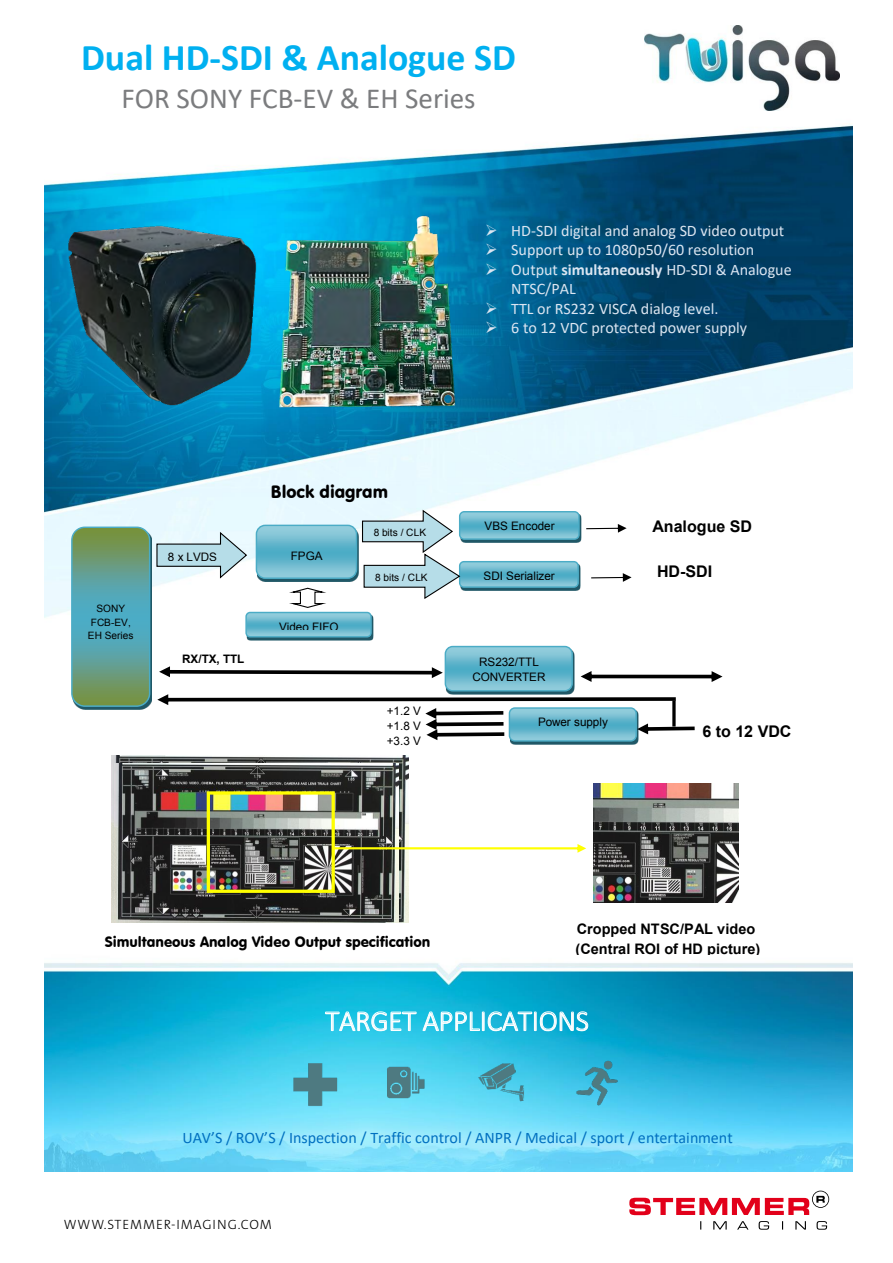
<style>
.page{position:relative;width:893px;height:1263px;background:#fff}
.page>*{position:absolute;margin:0;border:0;box-sizing:border-box;transform-origin:0 0}
.t1{font:700 37.95px "Calibri";color:#00b0f0}
.t2{font:29.1px "Calibri";color:#7b7c7e}
.t3{font:300 29.1px "Calibri";letter-spacing:-.01em;color:#fff}
.t4{font:17.4px "VAG Rounded BT";color:#000}
.t5{font:16.05px/19.5px "Calibri";color:#dbe5f1}
.t6{font:16.05px "Calibri";color:#0070c0}
.t7{font:700 16.05px "Arial";color:#000}
.t8{font:700 14.55px/19.2px "Arial";color:#000}
.t9{font:14.55px "VAG Rounded BT";color:#000}
.t10{font:13.5px "The Sans LP3 Lig";letter-spacing:.065em;color:#000}
.t11{font:11.7px/15.3px "Arial";color:#000;text-align:justify}
.t12{font:700 11.7px "Arial";letter-spacing:-.015em;color:#000}
.t13{font:10.2px/13.5px "Arial";color:#000;text-align:center}
.s1{font-weight:700}
</style>
<div class="page">
<img style="left:44px;top:35px;width:808px;height:1137px">
<img style="left:282px;top:1052px;width:66px;height:66px">
<img style="left:364px;top:1041px;width:83px;height:83px">
<img style="left:463px;top:1041px;width:83px;height:83px">
<img style="left:562px;top:1048px;width:70px;height:69px">
<img style="left:247px;top:637px;width:126px;height:4px">
<svg style="left:156px;top:509px;width:423px;height:128px"></svg>
<div style="left:459px;top:511px;width:121px;height:29px;border:1px solid #4bacc6;border-radius:5px"></div>
<img style="left:462px;top:519px;width:115px;height:13px">
<img style="left:111px;top:756px;width:298px;height:167px">
<svg style="left:586px;top:524px;width:41px;height:9px"></svg>
<img style="left:72px;top:529px;width:80px;height:181px">
<svg style="left:72px;top:527px;width:78px;height:179px;background:#6c9b6f"></svg>
<div style="left:71px;top:526px;width:79px;height:181px;border:1px solid #4bacc6;border-radius:13px"></div>
<img style="left:77px;top:537px;width:68px;height:159px">
<img style="left:114px;top:763px;width:284px;height:160px">
<img style="left:510px;top:741px;width:128px;height:4px">
<div style="left:509px;top:707px;width:128px;height:35px;border:1px solid #4bacc6;border-radius:5px"></div>
<div style="left:692px;top:717px;width:120px;height:39px;background:#fff"></div>
<img style="left:395px;top:213px;width:92px;height:198px">
<div style="left:642px;top:512px;width:126px;height:33px;background:#fff"></div>
<div style="left:647px;top:557px;width:81px;height:31px;background:#fff"></div>
<img style="left:593px;top:784px;width:146px;height:119px">
<img style="left:645px;top:25px;width:194px;height:85px">
<svg style="left:157px;top:646px;width:565px;height:95px"></svg>
<div style="left:207px;top:791px;width:128px;height:102px;border:3px solid #ff0"></div>
<svg style="left:333px;top:844px;width:253px;height:9px"></svg>
<svg style="left:325px;top:1008px;width:264px;height:27px;background:#44c7e3"></svg>
<img style="left:44px;top:200px;width:351px;height:225px">
<svg style="left:591px;top:573px;width:41px;height:9px"></svg>
<svg style="left:629px;top:1190px;width:200px;height:40px"></svg>
<h1 class="t1" style="left:81px;top:31px;width:436px">Dual HD-SDI &amp; Analogue SD</h1>
<h2 class="t2" style="left:121px;top:78px;width:356px">FOR SONY FCB-EV &amp; EH Series</h2>
<p class="t5" style="left:485px;top:220px;width:301px">➢ HD-SDI digital and analog SD video output</p>
<p class="t5" style="left:485px;top:240px;width:271px">➢ Support up to 1080p50/60 resolution</p>
<p class="t5" style="left:511px;top:259px;width:282px;text-indent:-26px">➢ Output <span class="s1">simultaneously</span> HD-SDI &amp; Analogue<br>NTSC/PAL</p>
<p class="t5" style="left:485px;top:298px;width:235px">➢ TTL or RS232 VISCA dialog level.</p>
<p class="t5" style="left:485px;top:318px;width:264px">➢ 6 to 12 VDC protected power supply</p>
<p class="t13" style="left:88px;top:602px;width:47px">SONY<br>FCB-EV,<br>EH Series</p>
<p class="t11" style="left:168px;top:549px;width:51px">8 x LVDS</p>
<p class="t12" style="left:182px;top:651px;width:63px">RX/TX, TTL</p>
<p class="t4" style="left:271px;top:480px;width:119px">Block diagram</p>
<p class="t11" style="left:291px;top:548px;width:33px">FPGA</p>
<p class="t11" style="left:279px;top:619px;width:61px">Video FIFO</p>
<p class="t13" style="left:374px;top:526px;width:54px">8 bits / CLK</p>
<p class="t13" style="left:375px;top:570px;width:54px">8 bits / CLK</p>
<p class="t11" style="left:387px;top:703px;width:36px">+1.2 V +1.8 V +3.3 V</p>
<p class="t11" style="left:485px;top:518px;width:72px">VBS Encoder</p>
<p class="t11" style="left:483px;top:568px;width:73px">SDI Serializer</p>
<p class="t11" style="left:472px;top:654px;width:75px;text-align:center">RS232/TTL<br>CONVERTER</p>
<p class="t11" style="left:538px;top:715px;width:71px">Power supply</p>
<p class="t7" style="left:653px;top:516px;width:101px">Analogue SD</p>
<p class="t7" style="left:657px;top:561px;width:57px">HD-SDI</p>
<p class="t7" style="left:702px;top:721px;width:91px">6 to 12 VDC</p>
<p class="t9" style="left:105px;top:933px;width:327px">Simultaneous Analog Video Output specification</p>
<p class="t8" style="left:576px;top:920px;width:186px">Cropped NTSC/PAL video (Central ROI of HD picture)</p>
<h2 class="t3" style="left:325px;top:1003px;width:265px">TARGET APPLICATIONS</h2>
<p class="t6" style="left:182px;top:1126px;width:552px">UAV’S / ROV’S / Inspection / Traffic control / ANPR / Medical / sport / entertainment</p>
<p class="t10" style="left:64px;top:1215px;width:209px">WWW.STEMMER-IMAGING.COM</p>
</div>
